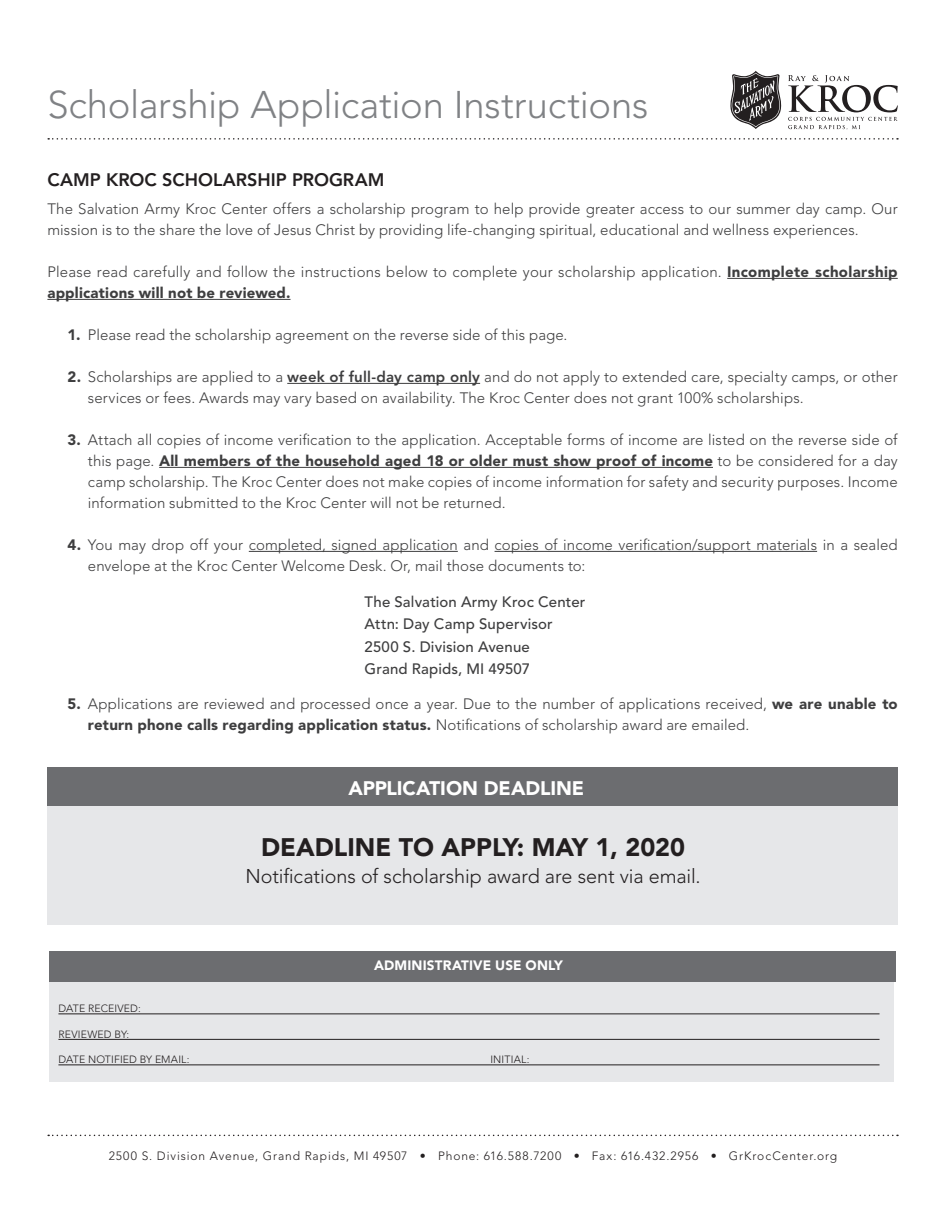
<style>
.page{position:relative;width:945px;height:1215px;background:#fff}
.page>*{position:absolute;margin:0;border:0;box-sizing:border-box;transform-origin:0 0}
.t1{font:300 38.25px "Avenir LT Std";letter-spacing:-.005em;color:#808285}
.t2{font:900 25.2px "Avenir LT Std";color:#231f20}
.t3{font:300 19.8px "Avenir LT Std";letter-spacing:-.005em;color:#231f20}
.t4{font:900 19.5px "Avenir LT Std";letter-spacing:-.005em;color:#fff}
.t5{font:800 18px "Avenir LT Std";color:#231f20}
.t6{font:300 15px/21px "Avenir LT Std";letter-spacing:.005em;color:#3e3e3f}
.t7{font:500 15px "Avenir LT Std";letter-spacing:.01em;color:#3e3e3f}
.t8{font:900 13.5px "Avenir LT Std";letter-spacing:.01em;color:#fff}
.t9{font:300 12px "Avenir LT Std";letter-spacing:.075em;color:#231f20}
.t10{font:300 10.5px "Avenir LT Std";letter-spacing:.015em;color:#231f20}
.s1{font-weight:900}
.s2{font-weight:800}
</style>
<div class="page">
<svg style="left:48px;top:138px;width:850px;height:2px"></svg>
<svg style="left:730px;top:71px;width:52px;height:58px"></svg>
<svg style="left:788px;top:75px;width:110px;height:55px"></svg>
<svg style="left:48px;top:1135px;width:850px;height:1px"></svg>
<hr style="left:727px;top:278px;width:171px;height:1px;background:#3e3e3f">
<hr style="left:47px;top:299px;width:244px;height:1px;background:#3e3e3f">
<hr style="left:287px;top:383px;width:193px;height:1px;background:#3e3e3f">
<hr style="left:159px;top:467px;width:554px;height:1px;background:#3e3e3f">
<hr style="left:249px;top:551px;width:209px;height:1px;background:#3e3e3f">
<hr style="left:495px;top:551px;width:322px;height:1px;background:#3e3e3f">
<div style="left:50px;top:982px;width:844px;height:100px;background:#e6e7e9"></div>
<hr style="left:58px;top:1014px;width:822px;height:1px;background:#231f20">
<hr style="left:58px;top:1039px;width:822px;height:1px;background:#231f20">
<hr style="left:58px;top:1065px;width:822px;height:1px;background:#231f20">
<div style="left:50px;top:951px;width:846px;height:31px;background:#6c6d70"></div>
<div style="left:47px;top:806px;width:851px;height:119px;background:#e6e7e9"></div>
<div style="left:47px;top:767px;width:851px;height:39px;background:#6c6d70"></div>
<p class="t1" style="left:47px;top:82px;width:603px">Scholarship Application Instructions</p>
<p class="t5" style="left:47px;top:169px;width:339px">CAMP KROC SCHOLARSHIP PROGRAM</p>
<p class="t6" style="left:47px;top:198px;width:852px">The Salvation Army Kroc Center offers a scholarship program to help provide greater access to our summer day camp. Our mission is to the share the love of Jesus Christ by providing life-changing spiritual, educational and wellness experiences.</p>
<p class="t6" style="left:47px;top:261px;width:852px">Please read carefully and follow the instructions below to complete your scholarship application. <span class="s1">Incomplete scholarship applications will not be reviewed.</span></p>
<p class="t6" style="left:68px;top:324px;width:501px"><span class="s1">1.</span> Please read the scholarship agreement on the reverse side of this page.</p>
<p class="t6" style="left:88px;top:366px;width:811px;text-indent:-20px"><span class="s1">2.</span> Scholarships are applied to a <span class="s2">week of full-day camp only</span> and do not apply to extended care, specialty camps, or other services or fees. Awards may vary based on availability. The Kroc Center does not grant 100% scholarships.</p>
<p class="t6" style="left:88px;top:429px;width:811px;text-align:justify;text-indent:-20px"><span class="s1">3.</span> Attach all copies of income verification to the application. Acceptable forms of income are listed on the reverse side of this page. <span class="s1">All members of the household aged 18 or older must show proof of income</span> to be considered for a day camp scholarship. The Kroc Center does not make copies of income information for safety and security purposes. Income information submitted to the Kroc Center will not be returned.</p>
<p class="t6" style="left:88px;top:534px;width:811px;text-indent:-20px"><span class="s1">4.</span> You may drop off your completed, signed application and copies of income verification/support materials in a sealed envelope at the Kroc Center Welcome Desk. Or, mail those documents to:</p>
<p class="t7" style="left:365px;top:593px;width:222px">The Salvation Army Kroc Center</p>
<p class="t7" style="left:365px;top:616px;width:190px">Attn: Day Camp Supervisor</p>
<p class="t7" style="left:365px;top:638px;width:167px">2500 S. Division Avenue</p>
<p class="t7" style="left:365px;top:661px;width:167px">Grand Rapids, MI 49507</p>
<p class="t6" style="left:88px;top:693px;width:811px;text-indent:-20px"><span class="s1">5.</span> Applications are reviewed and processed once a year. Due to the number of applications received, <span class="s1">we are unable to return phone calls regarding application status.</span> Notifications of scholarship award are emailed.</p>
<p class="t4" style="left:348px;top:776px;width:237px">APPLICATION DEADLINE</p>
<p class="t2" style="left:261px;top:832px;width:426px">DEADLINE TO APPLY: MAY 1, 2020</p>
<p class="t3" style="left:246px;top:864px;width:457px">Notifications of scholarship award are sent via email.</p>
<p class="t8" style="left:374px;top:957px;width:190px">ADMINISTRATIVE USE ONLY</p>
<p class="t10" style="left:58px;top:1003px;width:84px">DATE RECEIVED:</p>
<p class="t10" style="left:58px;top:1028px;width:72px">REVIEWED BY:</p>
<p class="t10" style="left:58px;top:1054px;width:133px">DATE NOTIFIED BY EMAIL:</p>
<p class="t10" style="left:490px;top:1054px;width:40px">INITIAL:</p>
<p class="t9" style="left:109px;top:1148px;width:730px">2500 S. Division Avenue, Grand Rapids, MI 49507 • Phone: 616.588.7200 • Fax: 616.432.2956 • GrKrocCenter.org</p>
</div>
